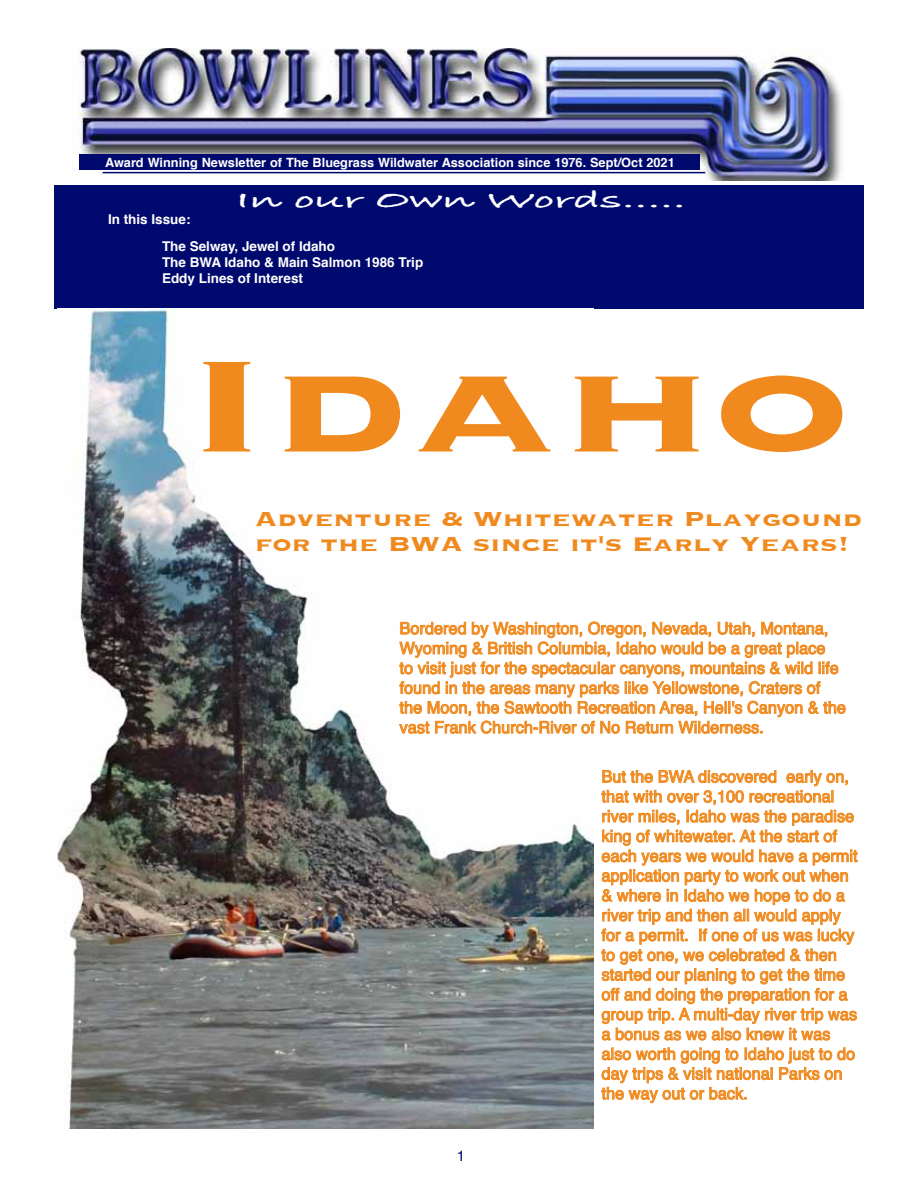
<style>
.page{position:relative;width:918px;height:1188px;background:#fff}
.page>*{position:absolute;margin:0;border:0;box-sizing:border-box;transform-origin:0 0}
.t1{font:700 170.25px "Copperplate";color:#f08a1f;scale:1.33 1}
.t2{font:700 26.25px/25.2px "Copperplate";color:#f08a1f;scale:1.2 1}
.t3{font:700 25.5px "Bradley Hand ITCTT";color:#fff;scale:1.89 1}
.t4{font:16.5px/19.8px "Helvetica";letter-spacing:.005em;color:#f08a1f}
.t5{font:15px "Helvetica";color:#00096e}
.t6{font:700 13.5px/27px "Helvetica";color:#fff}
.t7{font:700 12.75px "Helvetica";color:#fff}
</style>
<div class="page">
<div style="left:54px;top:186px;width:810px;height:123px;background:#00096e"></div>
<img style="left:76px;top:48px;width:765px;height:133px">
<div style="left:80px;top:154px;width:620px;height:16px;background:#00096e"></div>
<hr style="left:103px;top:172px;width:602px;height:1px;background:#00096e">
<img style="left:57px;top:309px;width:537px;height:820px">
<svg style="left:399px;top:619px;width:447px;height:115px"></svg>
<svg style="left:601px;top:770px;width:257px;height:271px"></svg>
<svg style="left:601px;top:1047px;width:254px;height:57px"></svg>
<p class="t7" style="left:105px;top:152px;width:571px">Award Winning Newsletter of The Bluegrass Wildwater Association since 1976. Sept/Oct 2021</p>
<h3 class="t3" style="left:236px;top:181px;width:239px">In our Own Words.....</h3>
<p class="t6" style="left:162px;top:206px;width:175px;text-indent:-54px">In this Issue:<br>The Selway, Jewel of Idaho</p>
<p class="t6" style="left:162px;top:255px;width:263px;line-height:16.2px">The BWA Idaho &amp; Main Salmon 1986 Trip<br>Eddy Lines of Interest</p>
<h1 class="t1" style="left:183px;top:294px;width:504px">Idaho</h1>
<h2 class="t2" style="left:255px;top:505px;width:508px">Adventure &amp; Whitewater Playgound for the BWA since it's Early Years!</h2>
<p class="t4" style="left:400px;top:619px;width:448px">Bordered by Washington, Oregon, Nevada, Utah, Montana, Wyoming &amp; British Columbia, Idaho would be a great place<br>to visit just for the spectacular canyons, mountains &amp; wild life found in the areas many parks like Yellowstone, Craters of the Moon, the Sawtooth Recreation Area, Hell's Canyon &amp; the vast Frank Church-River of No Return Wilderness.</p>
<p class="t4" style="left:602px;top:767px;width:258px">But the BWA discovered early on, that with over 3,100 recreational river miles, Idaho was the paradise king of whitewater. At the start of each years we would have a permit application party to work out when &amp; where in Idaho we hope to do a river trip and then all would apply for a permit. If one of us was lucky to get one, we celebrated &amp; then started our planing to get the time off and doing the preparation for a group trip. A multi-day river trip was a bonus as we also knew it was also worth going to Idaho just to do day trips &amp; visit national Parks on the way out or back.</p>
<p class="t5" style="left:457px;top:1144px;width:10px">1</p>
</div>
